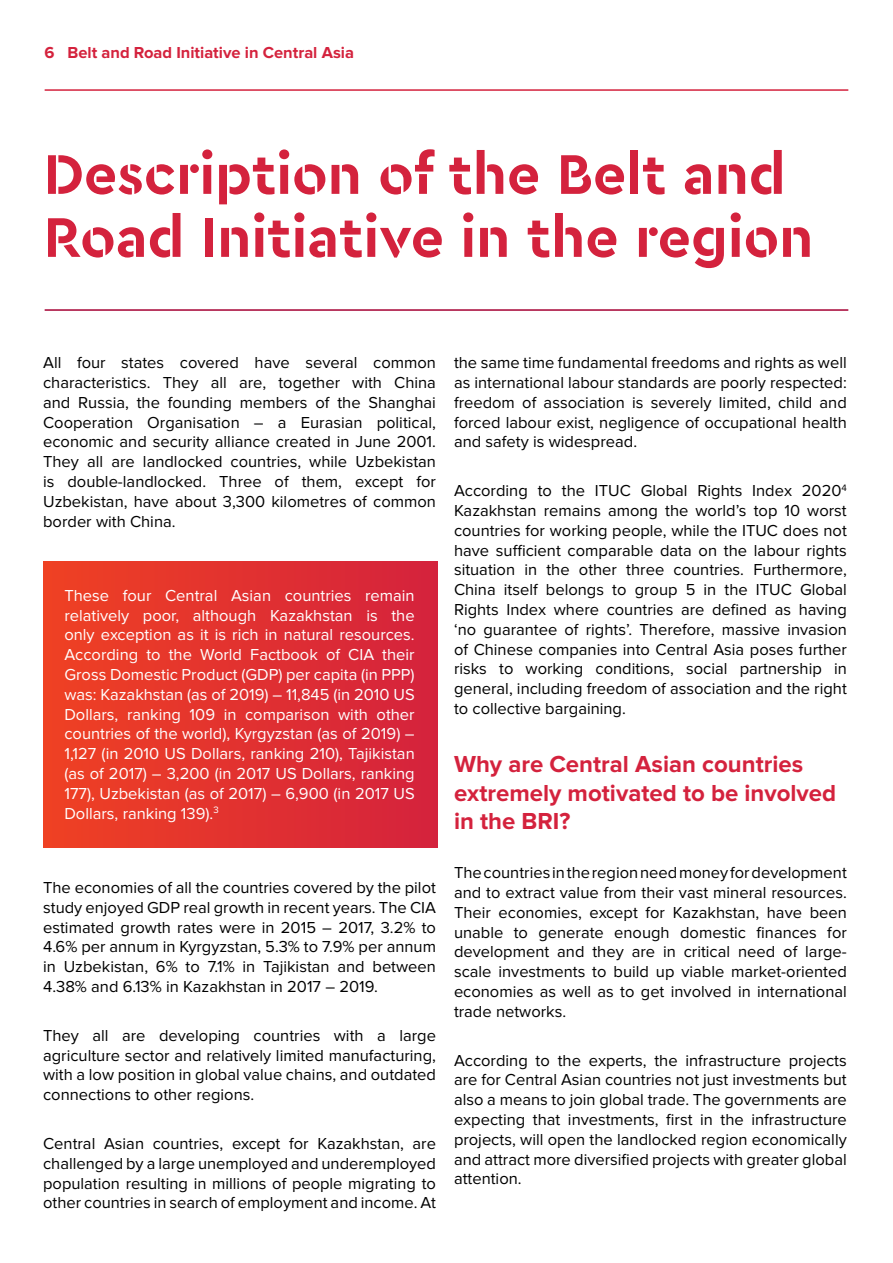
<style>
.page{position:relative;width:893px;height:1263px;background:#fff}
.page>*{position:absolute;margin:0;border:0;box-sizing:border-box;transform-origin:0 0}
.Title_Bold{font:700 58.5px/63px "Cera Stencil PRO";color:#d4223d}
.t1{font:700 24px/28.8px "Proxima Nova";color:#d4223d}
.t2{font:16.5px/19.8px "Proxima Nova";color:#000;text-align:justify}
.t3{font:16.5px/19.8px "Proxima Nova";color:#fff;text-align:justify}
.t4{font:700 16.5px "Proxima Nova";color:#d4223d}
</style>
<div class="page">
<div style="left:44px;top:561px;width:393px;height:286px;background:linear-gradient(to right,#ef4123,#d4223d)"></div>
<hr style="left:45px;top:89px;width:803px;height:2px;background:#d4223d">
<hr style="left:45px;top:309px;width:803px;height:2px;background:#a50134">
<p class="t4" style="left:45px;top:43px;width:311px">6 Belt and Road Initiative in Central Asia</p>
<p class="Title_Bold" style="left:44px;top:140px;width:771px">Description of the Belt and<br>Road Initiative in the region</p>
<p class="t2" style="left:43px;top:353px;width:394px">All four states covered have several common characteristics. They all are, together with China and Russia, the founding members of the Shanghai Cooperation Organisation – a Eurasian political, economic and security alliance created in June 2001.<br>They all are landlocked countries, while Uzbekistan is double-landlocked. Three of them, except for Uzbekistan, have about 3,300 kilometres of common border with China.</p>
<p class="t3" style="left:64px;top:586px;width:352px">These four Central Asian countries remain relatively poor, although Kazakhstan is the only exception as it is rich in natural resources.<br>According to the World Factbook of CIA their Gross Domestic Product (GDP) per capita (in PPP) was: Kazakhstan (as of 2019) – 11,845 (in 2010 US Dollars, ranking 109 in comparison with other countries of the world), Kyrgyzstan (as of 2019) – 1,127 (in 2010 US Dollars, ranking 210), Tajikistan (as of 2017) – 3,200 (in 2017 US Dollars, ranking 177), Uzbekistan (as of 2017) – 6,900 (in 2017 US Dollars, ranking 139).<sup>3</sup></p>
<p class="t2" style="left:43px;top:878px;width:394px">The economies of all the countries covered by the pilot study enjoyed GDP real growth in recent years. The CIA estimated growth rates were in 2015 – 2017, 3.2% to 4.6% per annum in Kyrgyzstan, 5.3% to 7.9% per annum in Uzbekistan, 6% to 7.1% in Tajikistan and between 4.38% and 6.13% in Kazakhstan in 2017 – 2019.</p>
<p class="t2" style="left:43px;top:1026px;width:394px">They all are developing countries with a large agriculture sector and relatively limited manufacturing, with a low position in global value chains, and outdated connections to other regions.</p>
<p class="t2" style="left:43px;top:1134px;width:394px">Central Asian countries, except for Kazakhstan, are challenged by a large unemployed and underemployed population resulting in millions of people migrating to other countries in search of employment and income. At</p>
<p class="t2" style="left:454px;top:353px;width:394px">the same time fundamental freedoms and rights as well as international labour standards are poorly respected: freedom of association is severely limited, child and forced labour exist, negligence of occupational health and safety is widespread.</p>
<p class="t2" style="left:454px;top:481px;width:394px">According to the ITUC Global Rights Index 2020<sup>4<br></sup>Kazakhstan remains among the world’s top 10 worst countries for working people, while the ITUC does not have sufficient comparable data on the labour rights situation in the other three countries. Furthermore, China itself belongs to group 5 in the ITUC Global Rights Index where countries are defined as having ‘no guarantee of rights’. Therefore, massive invasion of Chinese companies into Central Asia poses further risks to working conditions, social partnership in general, including freedom of association and the right to collective bargaining.</p>
<p class="t1" style="left:454px;top:750px;width:384px">Why are Central Asian countries extremely motivated to be involved in the BRI?</p>
<p class="t2" style="left:454px;top:863px;width:394px">The countries in the region need money for development and to extract value from their vast mineral resources.<br>Their economies, except for Kazakhstan, have been unable to generate enough domestic finances for development and they are in critical need of large&shy;scale investments to build up viable market-oriented economies as well as to get involved in international trade networks.</p>
<p class="t2" style="left:454px;top:1050px;width:394px">According to the experts, the infrastructure projects are for Central Asian countries not just investments but also a means to join global trade. The governments are expecting that investments, first in the infrastructure projects, will open the landlocked region economically and attract more diversified projects with greater global attention.</p>
</div>
